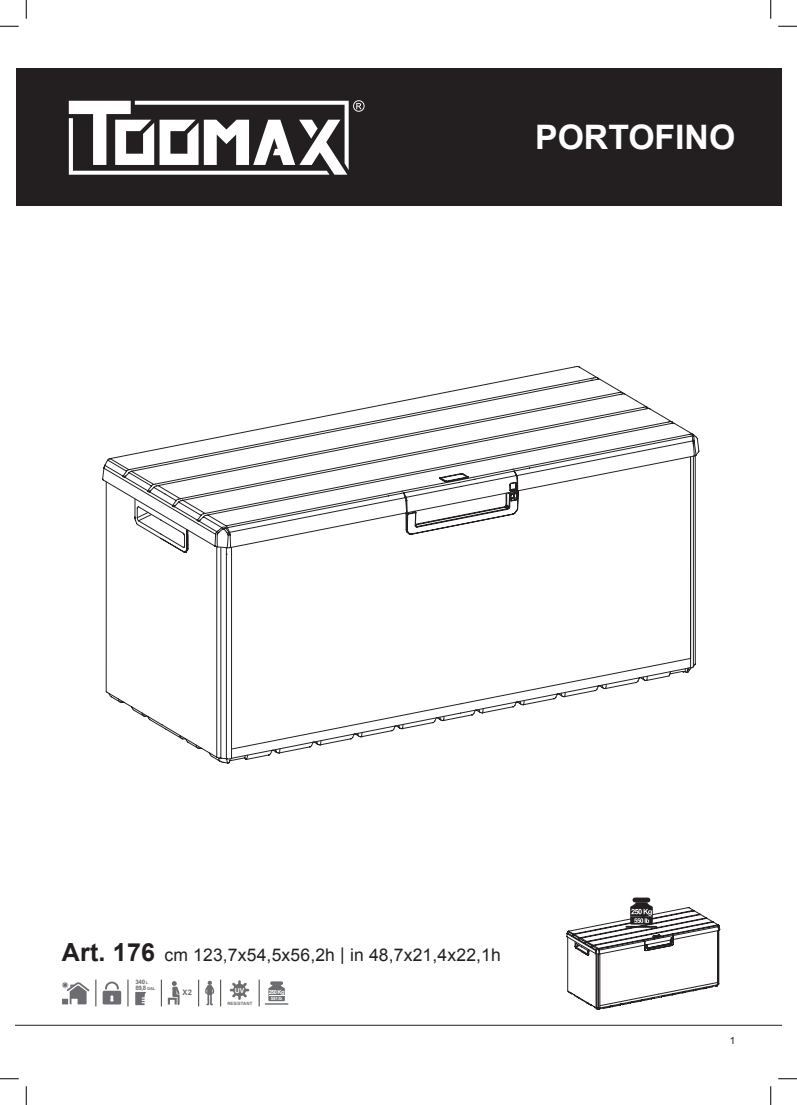
<style>
.page{position:relative;width:797px;height:1105px;background:#fff}
.page>*{position:absolute;margin:0;border:0;box-sizing:border-box;transform-origin:0 0}
.t1{font:700 33.75px "Arial";color:#fff}
.t2{font:17.5px "Arial";letter-spacing:.01em;color:#231f20}
.t3{font:10px "Arial";color:#231f20}
.t4{font:700 7.62px "Arial";color:#6c6d70}
.t5{font:700 6.88px "Arial";color:#fff}
.t6{font:700 6.12px/6.1px "Arial";color:#6c6d70}
.t7{font:700 5.75px "Arial";color:#fff}
.t8{font:700 4.5px "Arial";letter-spacing:.005em;color:#6c6d70}
.t9{font:700 4.5px "Arial";color:#fff}
.s1{font-weight:700;font-size:25px}
.s2{font-size:4.12px}
</style>
<div class="page">
<div style="left:16px;top:69px;width:765px;height:137px;background:#231f20"></div>
<svg style="left:69px;top:100px;width:295px;height:75px"></svg>
<hr style="left:16px;top:1025px;width:765px;height:1px;background:#231f20">
<svg style="left:106px;top:548px;width:565px;height:215px"></svg>
<svg style="left:102px;top:366px;width:597px;height:182px"></svg>
<div style="left:632px;top:897px;width:18px;height:5px;background:#231f20;border-radius:2px"></div>
<svg style="left:566px;top:902px;width:154px;height:108px"></svg>
<svg style="left:95px;top:979px;width:1px;height:27px"></svg>
<svg style="left:62px;top:982px;width:27px;height:22px"></svg>
<svg style="left:103px;top:981px;width:18px;height:23px"></svg>
<svg style="left:127px;top:979px;width:1px;height:27px"></svg>
<svg style="left:135px;top:992px;width:11px;height:13px"></svg>
<svg style="left:161px;top:979px;width:1px;height:27px"></svg>
<svg style="left:198px;top:979px;width:1px;height:27px"></svg>
<svg style="left:220px;top:979px;width:1px;height:27px"></svg>
<svg style="left:205px;top:981px;width:9px;height:24px"></svg>
<svg style="left:168px;top:981px;width:12px;height:24px"></svg>
<svg style="left:230px;top:980px;width:19px;height:20px"></svg>
<div style="left:233px;top:984px;width:13px;height:12px;background:#6c6d70;border-radius:50%"></div>
<svg style="left:259px;top:979px;width:1px;height:27px"></svg>
<svg style="left:270px;top:981px;width:13px;height:4px"></svg>
<svg style="left:268px;top:985px;width:17px;height:16px"></svg>
<hr style="left:265px;top:1003px;width:23px;height:2px;background:#6c6d70">
<svg style="left:0;top:25px;width:19px;height:2px"></svg>
<svg style="left:778px;top:25px;width:19px;height:2px"></svg>
<svg style="left:0;top:1078px;width:19px;height:1px"></svg>
<svg style="left:778px;top:1078px;width:19px;height:1px"></svg>
<svg style="left:25px;top:0;width:2px;height:19px"></svg>
<svg style="left:25px;top:1086px;width:2px;height:19px"></svg>
<svg style="left:770px;top:0;width:1px;height:19px"></svg>
<svg style="left:770px;top:1086px;width:1px;height:19px"></svg>
<h1 class="t1" style="left:535px;top:115px;width:202px">PORTOFINO</h1>
<p class="t2" style="left:62px;top:943px;width:441px"><span class="s1">Art. 176</span> cm 123,7x54,5x56,2h | in 48,7x21,4x22,1h</p>
<p class="t6" style="left:135px;top:979px;width:21px">340 <span class="s2">L<br></span>89,8 <span class="s2">GAL</span></p>
<p class="t4" style="left:183px;top:987px;width:11px">X2</p>
<p class="t5" style="left:235px;top:986px;width:11px">UV</p>
<p class="t8" style="left:227px;top:1000px;width:27px">RESISTANT</p>
<p class="t7" style="left:269px;top:988px;width:17px">250 Kg</p>
<p class="t9" style="left:271px;top:995px;width:13px">551 lb</p>
<p class="t3" style="left:729px;top:1033px;width:7px">1</p>
</div>
